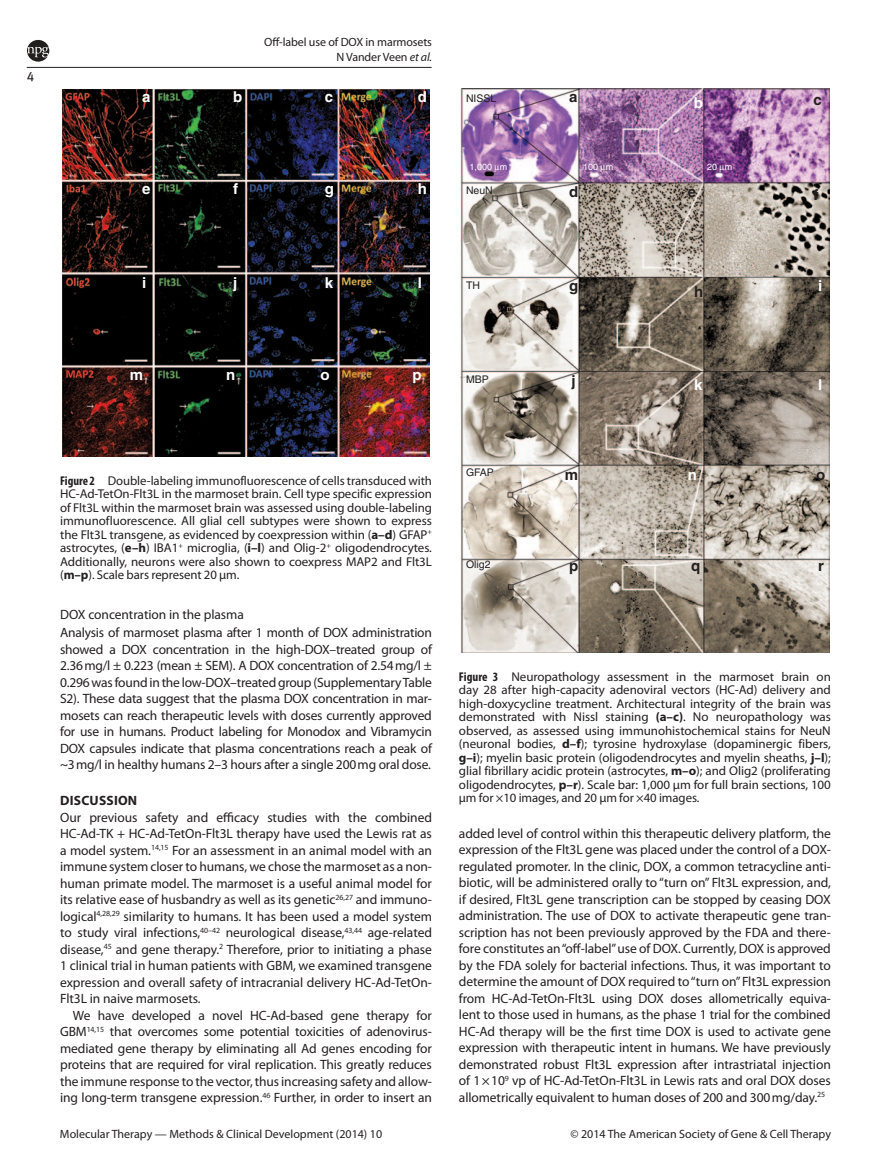
<style>
.page{position:relative;width:891px;height:1175px;background:#fff}
.page>*{position:absolute;margin:0;border:0;box-sizing:border-box;transform-origin:0 0}
.t1{font:700 15px "Helvetica";color:#fff}
.t2{font:700 15px "Helvetica";color:#231f20}
.t3{font:13.5px/16.5px "Myriad Pro";letter-spacing:-.01em;color:#231f20;text-align:justify}
.t4{font:700 13.5px "Myriad Pro";letter-spacing:.015em;color:#231f20}
.t5{font:13.5px "Meta Book LF";color:#231f20}
.t6{font:12.75px/13.5px "Myriad Pro";letter-spacing:-.005em;color:#231f20;text-align:justify}
.t7{font:12px/15px "Myriad Pro";color:#231f20;text-align:right}
.t8{font:10.5px "Helvetica";color:#231f20}
.t9{font:9px "Helvetica";color:#fff}
.s1{font-style:italic}
.s2{font-weight:700;font-stretch:condensed}
.s3{font-weight:700}
</style>
<div class="page">
<svg style="left:27px;top:40px;width:22px;height:22px"></svg>
<hr style="left:27px;top:67px;width:405px;height:1px;background:#231f20">
<img style="left:62px;top:89px;width:368px;height:368px">
<img style="left:460px;top:89px;width:369px;height:564px">
<svg style="left:495px;top:166px;width:5px;height:6px"></svg>
<svg style="left:601px;top:166px;width:5px;height:6px"></svg>
<svg style="left:720px;top:166px;width:5px;height:6px"></svg>
<p class="t5" style="left:27px;top:69px;width:9px">4</p>
<p class="t7" style="left:264px;top:34px;width:169px">Off-label use of DOX in marmosets<br>N Vander Veen <span class="s1">et al.</span></p>
<p class="t1" style="left:142px;top:87px;width:10px">a</p>
<p class="t1" style="left:233px;top:87px;width:11px">b</p>
<p class="t1" style="left:325px;top:87px;width:10px">c</p>
<p class="t1" style="left:418px;top:87px;width:11px">d</p>
<p class="t8" style="left:466px;top:92px;width:32px">NISSL</p>
<p class="t2" style="left:569px;top:87px;width:10px">a</p>
<p class="t1" style="left:694px;top:94px;width:11px">b</p>
<p class="t2" style="left:814px;top:90px;width:10px">c</p>
<p class="t9" style="left:470px;top:162px;width:39px">1,000 m</p>
<p class="t9" style="left:583px;top:162px;width:32px">100 m</p>
<p class="t9" style="left:707px;top:162px;width:27px">20 m</p>
<p class="t1" style="left:142px;top:180px;width:10px">e</p>
<p class="t1" style="left:233px;top:180px;width:6px">f</p>
<p class="t1" style="left:325px;top:180px;width:11px">g</p>
<p class="t1" style="left:418px;top:180px;width:11px">h</p>
<p class="t8" style="left:466px;top:184px;width:28px">NeuN</p>
<p class="t2" style="left:569px;top:182px;width:11px">d</p>
<p class="t2" style="left:688px;top:182px;width:10px">e</p>
<p class="t2" style="left:814px;top:185px;width:6px">f</p>
<p class="t1" style="left:142px;top:274px;width:6px">i</p>
<p class="t1" style="left:233px;top:274px;width:6px">j</p>
<p class="t1" style="left:325px;top:274px;width:10px">k</p>
<p class="t1" style="left:418px;top:274px;width:6px">l</p>
<p class="t8" style="left:466px;top:279px;width:15px">TH</p>
<p class="t2" style="left:569px;top:277px;width:11px">g</p>
<p class="t2" style="left:694px;top:283px;width:11px">h</p>
<p class="t1" style="left:818px;top:277px;width:6px">i</p>
<p class="t1" style="left:130px;top:365px;width:15px">m</p>
<p class="t1" style="left:226px;top:365px;width:11px">n</p>
<p class="t1" style="left:320px;top:365px;width:11px">o</p>
<p class="t1" style="left:412px;top:365px;width:11px">p</p>
<p class="t8" style="left:466px;top:373px;width:24px">MBP</p>
<p class="t2" style="left:571px;top:372px;width:6px">j</p>
<p class="t1" style="left:694px;top:376px;width:10px">k</p>
<p class="t1" style="left:818px;top:376px;width:6px">l</p>
<p class="t6" style="left:60px;top:473px;width:373px"><span class="s2">Figure 2</span> Double-labeling immunofluorescence of cells transduced with HC-Ad-TetOn-Flt3L in the marmoset brain. Cell type specific expression of Flt3L within the marmoset brain was assessed using double-labeling immunofluorescence. All glial cell subtypes were shown to express the Flt3L transgene, as evidenced by coexpression within (<span class="s3">a–d</span>) GFAP<sup>+ </sup>astrocytes, (<span class="s3">e–h</span>) IBA1<sup>+</sup> microglia, (<span class="s3">i–l</span>) and Olig-2<sup>+</sup> oligodendrocytes.<br>Additionally, neurons were also shown to coexpress MAP2 and Flt3L (<span class="s3">m–p</span>). Scale bars represent 20 μm.</p>
<p class="t3" style="left:60px;top:605px;width:373px;line-height:18px">DOX concentration in the plasma<br>Analysis of marmoset plasma after 1 month of DOX administration</p>
<p class="t3" style="left:60px;top:640px;width:373px">showed a DOX concentration in the high-DOX–treated group of 2.36mg/l ± 0.223 (mean ± SEM). A DOX concentration of 2.54mg/l ± 0.296 was found in the low-DOX–treated group (Supplementary Table S2). These data suggest that the plasma DOX concentration in mar&shy;mosets can reach therapeutic levels with doses currently approved for use in humans. Product labeling for Monodox and Vibramycin DOX capsules indicate that plasma concentrations reach a peak of ~3mg/l in healthy humans 2–3 hours after a single 200mg oral dose.</p>
<p class="t4" style="left:60px;top:792px;width:79px">DISCUSSION</p>
<p class="t3" style="left:60px;top:808px;width:373px">Our previous safety and efficacy studies with the combined HC-Ad-TK + HC-Ad-TetOn-Flt3L therapy have used the Lewis rat as a model system.<sup>14,15</sup> For an assessment in an animal model with an immune system closer to humans, we chose the marmoset as a non&shy;human primate model. The marmoset is a useful animal model for its relative ease of husbandry as well as its genetic<sup>26,27</sup> and immuno&shy;logical<sup>4,28,29</sup> similarity to humans. It has been used a model system to study viral infections,<sup>40–42</sup> neurological disease,<sup>43,44</sup> age-related disease,<sup>45</sup> and gene therapy.<sup>2</sup> Therefore, prior to initiating a phase 1 clinical trial in human patients with GBM, we examined transgene expression and overall safety of intracranial delivery HC-Ad-TetOn-Flt3L in naive marmosets.</p>
<p class="t3" style="left:60px;top:1006px;width:373px;text-indent:13px">We have developed a novel HC-Ad-based gene therapy for GBM<sup>14,15</sup> that overcomes some potential toxicities of adenovirus&shy;mediated gene therapy by eliminating all Ad genes encoding for proteins that are required for viral replication. This greatly reduces the immune response to the vector, thus increasing safety and allow&shy;ing long-term transgene expression.<sup>46</sup> Further, in order to insert an</p>
<p class="t8" style="left:466px;top:466px;width:29px">GFAP</p>
<p class="t8" style="left:466px;top:558px;width:26px">Olig2</p>
<p class="t2" style="left:565px;top:465px;width:15px">m</p>
<p class="t1" style="left:688px;top:465px;width:11px">n</p>
<p class="t2" style="left:816px;top:465px;width:11px">o</p>
<p class="t2" style="left:569px;top:557px;width:11px">p</p>
<p class="t2" style="left:691px;top:557px;width:11px">q</p>
<p class="t2" style="left:818px;top:557px;width:7px">r</p>
<p class="t6" style="left:459px;top:669px;width:373px"><span class="s2">Figure 3</span> Neuropathology assessment in the marmoset brain on day 28 after high-capacity adenoviral vectors (HC-Ad) delivery and high-doxycycline treatment. Architectural integrity of the brain was demonstrated with Nissl staining <span class="s3">(a–c)</span>. No neuropathology was observed, as assessed using immunohistochemical stains for NeuN (neuronal bodies, <span class="s3">d–f</span>); tyrosine hydroxylase (dopaminergic fibers, <span class="s3">g–i</span>); myelin basic protein (oligodendrocytes and myelin sheaths, <span class="s3">j–l</span>); glial fibrillary acidic protein (astrocytes, <span class="s3">m–o</span>); and Olig2 (proliferating oligodendrocytes, <span class="s3">p–r</span>). Scale bar: 1,000 µm for full brain sections, 100 µm for ×10 images, and 20 µm for ×40 images.</p>
<p class="t3" style="left:459px;top:824px;width:373px">added level of control within this therapeutic delivery platform, the expression of the Flt3L gene was placed under the control of a DOX&shy;regulated promoter. In the clinic, DOX, a common tetracycline anti&shy;biotic, will be administered orally to “turn on” Flt3L expression, and, if desired, Flt3L gene transcription can be stopped by ceasing DOX administration. The use of DOX to activate therapeutic gene tran&shy;scription has not been previously approved by the FDA and there&shy;fore constitutes an “off-label” use of DOX. Currently, DOX is approved by the FDA solely for bacterial infections. Thus, it was important to determine the amount of DOX required to “turn on” Flt3L expression from HC-Ad-TetOn-Flt3L using DOX doses allometrically equiva&shy;lent to those used in humans, as the phase 1 trial for the combined HC-Ad therapy will be the first time DOX is used to activate gene expression with therapeutic intent in humans. We have previously demonstrated robust Flt3L expression after intrastriatal injection of 1×10<sup>9</sup> vp of HC-Ad-TetOn-Flt3L in Lewis rats and oral DOX doses allometrically equivalent to human doses of 200 and 300mg/day.<sup>25</sup></p>
<p class="t7" style="left:60px;top:1126px;width:324px">Molecular Therapy — Methods &amp; Clinical Development (2014) 10</p>
<p class="t7" style="left:570px;top:1126px;width:262px">© 2014 The American Society of Gene &amp; Cell Therapy</p>
</div>
